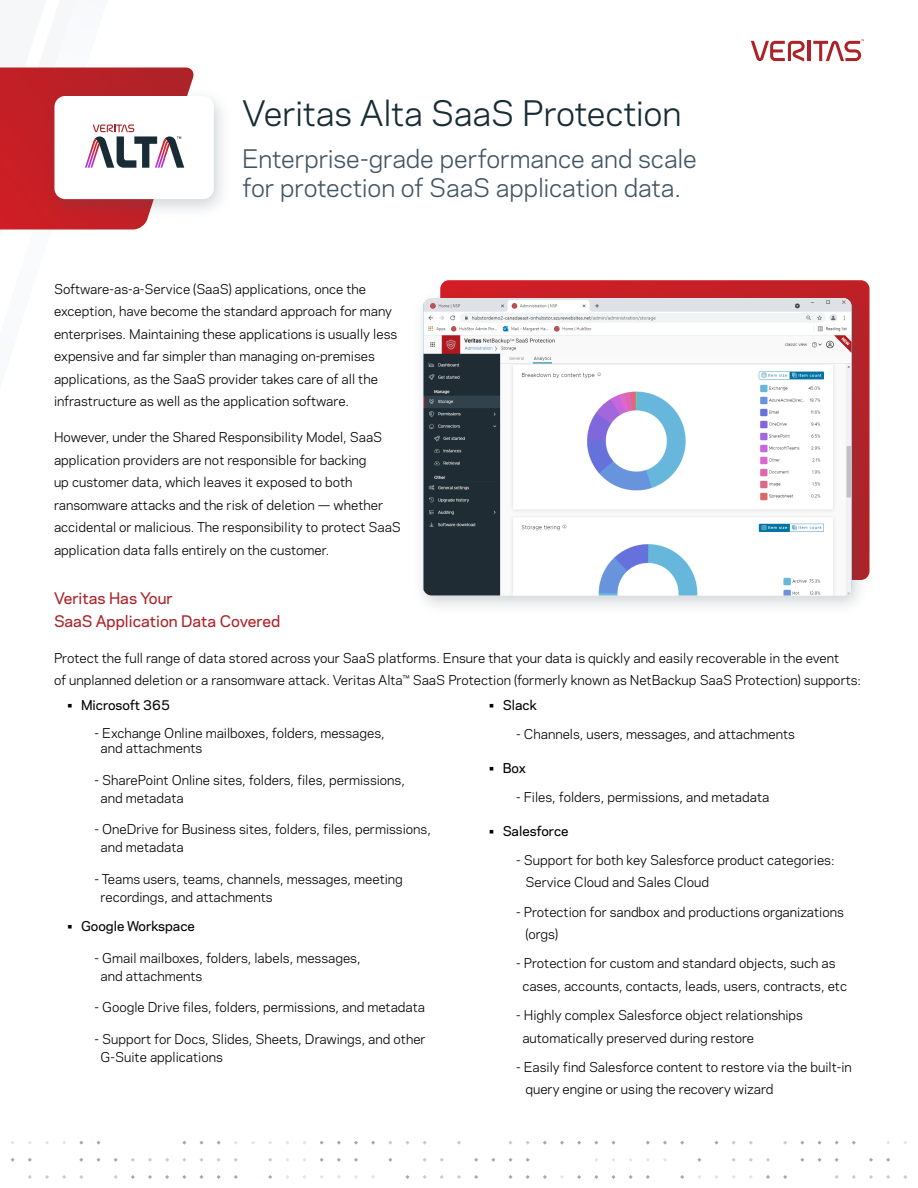
<style>
.page{position:relative;width:918px;height:1188px;background:#fff}
.page>*{position:absolute;margin:0;border:0;box-sizing:border-box;transform-origin:0 0}
.Headline{font:33px "Polaris";letter-spacing:-.01em;color:#182c35}
.Subhead{font:24px/28.8px "Polaris";letter-spacing:-.005em;color:#425563}
.Paragraph_Title{font:500 15px/22.5px "Polaris";color:#ab2328}
.Body_Copy{font:12.75px/22.5px "Polaris";color:#000}
.t1{font:500 12.75px "Polaris";color:#000}
</style>
<div class="page">
<div style="left:43px;top:87px;width:190px;height:133px;background:#425563;opacity:.25"></div>
<div style="left:54px;top:96px;width:160px;height:103px;background:#fff;border-radius:11px"></div>
<svg style="left:0;top:67px;width:195px;height:163px"></svg>
<hr style="left:808px;top:41px;width:3px;height:20px;background:#ab2328">
<svg style="left:751px;top:41px;width:54px;height:21px"></svg>
<svg style="left:813px;top:39px;width:51px;height:22px"></svg>
<svg style="left:783px;top:1175px;width:4px;height:4px"></svg>
<svg style="left:766px;top:1158px;width:4px;height:4px"></svg>
<svg style="left:766px;top:1175px;width:4px;height:4px"></svg>
<svg style="left:749px;top:1158px;width:4px;height:4px"></svg>
<svg style="left:714px;top:1141px;width:5px;height:4px"></svg>
<svg style="left:697px;top:1158px;width:4px;height:4px"></svg>
<svg style="left:680px;top:1141px;width:4px;height:4px"></svg>
<svg style="left:680px;top:1175px;width:4px;height:4px"></svg>
<svg style="left:663px;top:1141px;width:4px;height:4px"></svg>
<svg style="left:646px;top:1141px;width:4px;height:4px"></svg>
<svg style="left:646px;top:1175px;width:4px;height:4px"></svg>
<svg style="left:629px;top:1175px;width:4px;height:4px"></svg>
<svg style="left:611px;top:1141px;width:5px;height:4px"></svg>
<svg style="left:611px;top:1175px;width:5px;height:4px"></svg>
<svg style="left:594px;top:1175px;width:4px;height:4px"></svg>
<svg style="left:577px;top:1141px;width:4px;height:4px"></svg>
<svg style="left:577px;top:1175px;width:4px;height:4px"></svg>
<svg style="left:560px;top:1141px;width:4px;height:4px"></svg>
<svg style="left:560px;top:1175px;width:4px;height:4px"></svg>
<svg style="left:543px;top:1141px;width:4px;height:4px"></svg>
<svg style="left:543px;top:1175px;width:4px;height:4px"></svg>
<svg style="left:526px;top:1158px;width:4px;height:4px"></svg>
<svg style="left:526px;top:1175px;width:4px;height:4px"></svg>
<svg style="left:508px;top:1141px;width:5px;height:4px"></svg>
<svg style="left:508px;top:1158px;width:5px;height:4px"></svg>
<svg style="left:508px;top:1175px;width:5px;height:4px"></svg>
<svg style="left:491px;top:1158px;width:4px;height:4px"></svg>
<svg style="left:474px;top:1158px;width:4px;height:4px"></svg>
<svg style="left:474px;top:1175px;width:4px;height:4px"></svg>
<svg style="left:457px;top:1141px;width:4px;height:4px"></svg>
<svg style="left:457px;top:1175px;width:4px;height:4px"></svg>
<svg style="left:440px;top:1158px;width:4px;height:4px"></svg>
<svg style="left:440px;top:1175px;width:4px;height:4px"></svg>
<svg style="left:423px;top:1175px;width:4px;height:4px"></svg>
<svg style="left:405px;top:1141px;width:5px;height:4px"></svg>
<svg style="left:405px;top:1175px;width:5px;height:4px"></svg>
<svg style="left:388px;top:1158px;width:4px;height:4px"></svg>
<svg style="left:371px;top:1141px;width:4px;height:4px"></svg>
<svg style="left:354px;top:1141px;width:4px;height:4px"></svg>
<svg style="left:354px;top:1158px;width:4px;height:4px"></svg>
<svg style="left:354px;top:1175px;width:4px;height:4px"></svg>
<svg style="left:337px;top:1141px;width:4px;height:4px"></svg>
<svg style="left:337px;top:1158px;width:4px;height:4px"></svg>
<svg style="left:320px;top:1158px;width:4px;height:4px"></svg>
<svg style="left:268px;top:1158px;width:4px;height:4px"></svg>
<svg style="left:268px;top:1175px;width:4px;height:4px"></svg>
<svg style="left:234px;top:1158px;width:4px;height:4px"></svg>
<svg style="left:234px;top:1175px;width:4px;height:4px"></svg>
<svg style="left:217px;top:1175px;width:4px;height:4px"></svg>
<svg style="left:199px;top:1141px;width:5px;height:4px"></svg>
<svg style="left:199px;top:1158px;width:5px;height:4px"></svg>
<svg style="left:199px;top:1175px;width:5px;height:4px"></svg>
<svg style="left:182px;top:1175px;width:4px;height:4px"></svg>
<svg style="left:165px;top:1158px;width:4px;height:4px"></svg>
<svg style="left:165px;top:1175px;width:4px;height:4px"></svg>
<svg style="left:148px;top:1158px;width:4px;height:4px"></svg>
<svg style="left:148px;top:1175px;width:4px;height:4px"></svg>
<svg style="left:131px;top:1158px;width:4px;height:4px"></svg>
<svg style="left:131px;top:1175px;width:4px;height:4px"></svg>
<svg style="left:114px;top:1158px;width:4px;height:4px"></svg>
<svg style="left:114px;top:1175px;width:4px;height:4px"></svg>
<svg style="left:96px;top:1141px;width:5px;height:4px"></svg>
<svg style="left:96px;top:1158px;width:5px;height:4px"></svg>
<svg style="left:79px;top:1158px;width:4px;height:4px"></svg>
<svg style="left:79px;top:1175px;width:4px;height:4px"></svg>
<svg style="left:62px;top:1175px;width:4px;height:4px"></svg>
<svg style="left:45px;top:1175px;width:4px;height:4px"></svg>
<svg style="left:28px;top:1158px;width:4px;height:4px"></svg>
<svg style="left:28px;top:1175px;width:4px;height:4px"></svg>
<svg style="left:11px;top:1158px;width:4px;height:4px"></svg>
<svg style="left:903px;top:1175px;width:4px;height:4px"></svg>
<svg style="left:886px;top:1158px;width:4px;height:4px"></svg>
<svg style="left:886px;top:1175px;width:4px;height:4px"></svg>
<svg style="left:869px;top:1158px;width:4px;height:4px"></svg>
<svg style="left:869px;top:1175px;width:4px;height:4px"></svg>
<svg style="left:852px;top:1141px;width:4px;height:4px"></svg>
<svg style="left:852px;top:1175px;width:4px;height:4px"></svg>
<svg style="left:835px;top:1158px;width:4px;height:4px"></svg>
<svg style="left:835px;top:1175px;width:4px;height:4px"></svg>
<svg style="left:817px;top:1141px;width:5px;height:4px"></svg>
<svg style="left:817px;top:1158px;width:5px;height:4px"></svg>
<svg style="left:800px;top:1158px;width:4px;height:4px"></svg>
<svg style="left:440px;top:280px;width:430px;height:294px;background:#cb2d33"></svg>
<div style="left:411px;top:289px;width:458px;height:327px;background:#425563;opacity:.25"></div>
<img style="left:423px;top:298px;width:429px;height:298px">
<p class="Headline" style="left:242px;top:89px;width:441px">Veritas Alta SaaS Protection</p>
<p class="Subhead" style="left:242px;top:144px;width:456px">Enterprise-grade performance and scale for protection of SaaS application data.</p>
<p class="Body_Copy" style="left:54px;top:277px;width:345px">Software-as-a-Service (SaaS) applications, once the exception, have become the standard approach for many enterprises. Maintaining these applications is usually less expensive and far simpler than managing on-premises applications, as the SaaS provider takes care of all the infrastructure as well as the application software.</p>
<p class="Body_Copy" style="left:54px;top:425px;width:348px">However, under the Shared Responsibility Model, SaaS application providers are not responsible for backing<br>up customer data, which leaves it exposed to both ransomware attacks and the risk of deletion — whether accidental or malicious. The responsibility to protect SaaS application data falls entirely on the customer.</p>
<p class="Paragraph_Title" style="left:54px;top:586px;width:228px">Veritas Has Your<br>SaaS Application Data Covered</p>
<p class="Body_Copy" style="left:54px;top:646px;width:809px">Protect the full range of data stored across your SaaS platforms. Ensure that your data is quickly and easily recoverable in the event<br>of unplanned deletion or a ransomware attack. Veritas Alta™ SaaS Protection (formerly known as NetBackup SaaS Protection) supports:</p>
<p class="t1" style="left:68px;top:695px;width:104px">• Microsoft 365</p>
<p class="Body_Copy" style="left:101px;top:725px;width:286px;line-height:15px;text-indent:-6px">- Exchange Online mailboxes, folders, messages, and attachments</p>
<p class="Body_Copy" style="left:101px;top:770px;width:306px;line-height:18px;text-indent:-6px">- SharePoint Online sites, folders, files, permissions, and metadata</p>
<p class="Body_Copy" style="left:101px;top:820px;width:332px;line-height:18px;text-indent:-6px">- OneDrive for Business sites, folders, files, permissions, and metadata</p>
<p class="Body_Copy" style="left:101px;top:869px;width:304px;line-height:18px;text-indent:-6px">- Teams users, teams, channels, messages, meeting recordings, and attachments</p>
<p class="t1" style="left:68px;top:917px;width:129px">• Google Workspace</p>
<p class="Body_Copy" style="left:101px;top:948px;width:262px;line-height:18px;text-indent:-6px">- Gmail mailboxes, folders, labels, messages, and attachments</p>
<p class="Body_Copy" style="left:94px;top:995px;width:332px">- Google Drive files, folders, permissions, and metadata</p>
<p class="Body_Copy" style="left:101px;top:1029px;width:327px;line-height:18px;text-indent:-6px">- Support for Docs, Slides, Sheets, Drawings, and other<br>G-Suite applications</p>
<p class="t1" style="left:489px;top:695px;width:49px">• Slack</p>
<p class="Body_Copy" style="left:516px;top:722px;width:280px">- Channels, users, messages, and attachments</p>
<p class="t1" style="left:489px;top:758px;width:38px">• Box</p>
<p class="Body_Copy" style="left:516px;top:785px;width:255px">- Files, folders, permissions, and metadata</p>
<p class="t1" style="left:489px;top:821px;width:81px">• Salesforce</p>
<p class="Body_Copy" style="left:525px;top:848px;width:311px;text-indent:-9px">- Support for both key Salesforce product categories:<br>Service Cloud and Sales Cloud</p>
<p class="Body_Copy" style="left:525px;top:900px;width:320px;text-indent:-9px">- Protection for sandbox and productions organizations (orgs)</p>
<p class="Body_Copy" style="left:522px;top:952px;width:326px;text-indent:-6px">- Protection for custom and standard objects, such as cases, accounts, contacts, leads, users, contracts, etc</p>
<p class="Body_Copy" style="left:522px;top:1003px;width:282px;text-indent:-6px">- Highly complex Salesforce object relationships automatically preserved during restore</p>
<p class="Body_Copy" style="left:525px;top:1055px;width:328px;text-indent:-9px">- Easily find Salesforce content to restore via the built-in query engine or using the recovery wizard</p>
</div>
